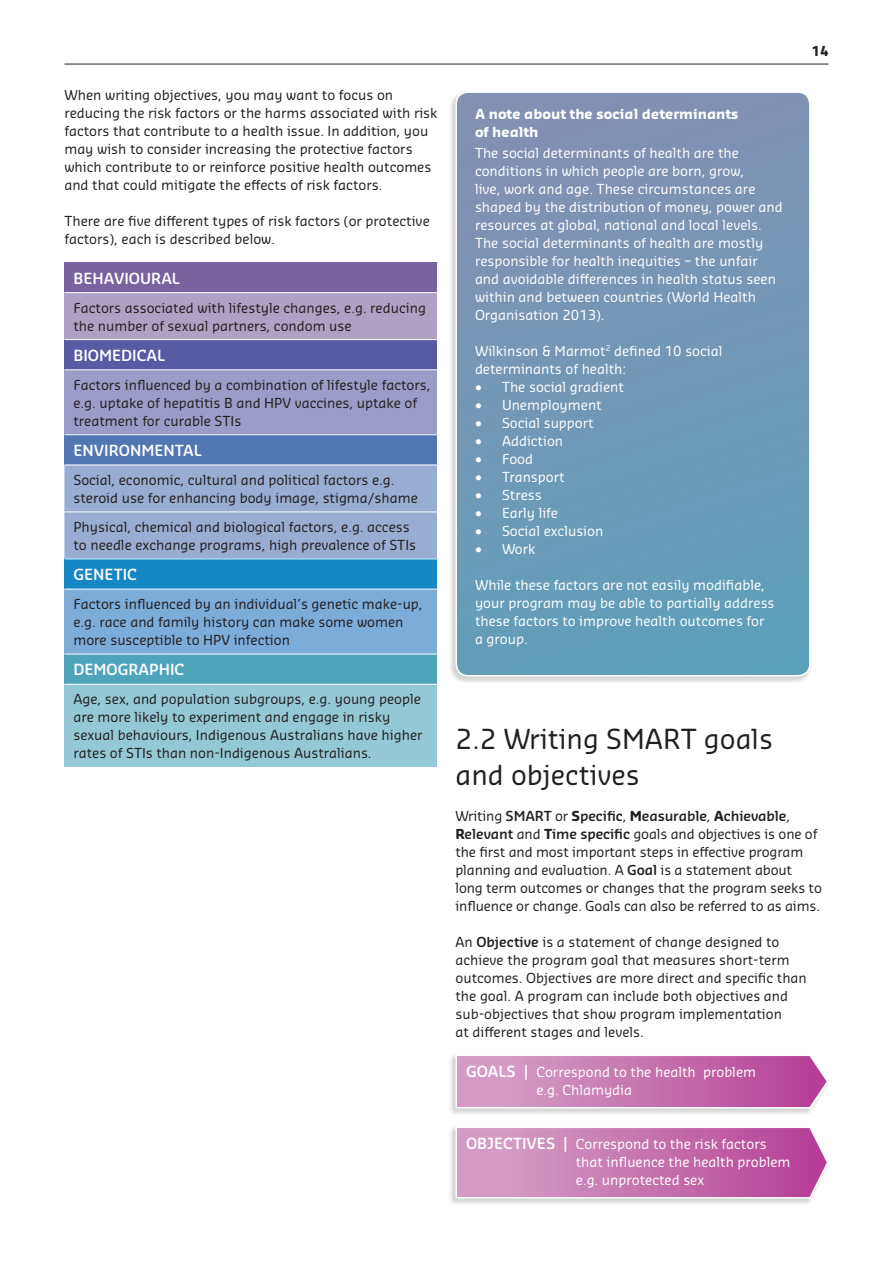
<style>
.page{position:relative;width:893px;height:1263px;background:#fff}
.page>*{position:absolute;margin:0;border:0;box-sizing:border-box;transform-origin:0 0}
.Subhead_1{font:27px/36px "Sansa Soft Pro";color:#231f20}
.Body_copy{font:600 15px "Sansa Soft Pro";color:#fff}
.Body_copy-2{font:13.5px/18px "Sansa Soft Pro";color:#231f20}
.Body_copy-3{font:13.5px/18px "Sansa Soft Pro";color:#fff}
.Body_copy-4{font:700 13.5px/18px "Sansa Soft Pro";color:#fff}
.t1{font:700 13.5px "Sansa Soft Pro";color:#231f20}
.s1{font-weight:600}
.s2{font-weight:700}
.s3{font-weight:600;font-size:15px}
</style>
<div class="page">
<hr style="left:65px;top:64px;width:763px;height:1px;background:#231f20">
<div style="left:448px;top:90px;width:364px;height:594px;background:#231f20;opacity:.2"></div>
<svg style="left:456px;top:92px;width:354px;height:584px;background:#7197b5"></svg>
<div style="left:455px;top:91px;width:355px;height:585px;border:2px solid #fff;border-radius:12px"></div>
<div style="left:64px;top:262px;width:373px;height:31px;background:#79639e"></div>
<div style="left:64px;top:293px;width:373px;height:47px;background:#afa1c5"></div>
<div style="left:64px;top:340px;width:373px;height:30px;background:#595aa4"></div>
<div style="left:64px;top:370px;width:373px;height:65px;background:#9b9cc8"></div>
<div style="left:64px;top:435px;width:373px;height:30px;background:#5176b2"></div>
<div style="left:64px;top:466px;width:373px;height:92px;background:#97add1"></div>
<div style="left:64px;top:559px;width:373px;height:30px;background:#1786c5"></div>
<div style="left:64px;top:589px;width:373px;height:65px;background:#7dacd9"></div>
<div style="left:64px;top:654px;width:373px;height:30px;background:#4fa4bc"></div>
<div style="left:64px;top:684px;width:373px;height:83px;background:#95c8d7"></div>
<hr style="left:64px;top:292px;width:374px;height:1px;background:#fff">
<hr style="left:64px;top:339px;width:374px;height:1px;background:#fff">
<hr style="left:64px;top:369px;width:374px;height:1px;background:#fff">
<hr style="left:64px;top:434px;width:374px;height:1px;background:#fff">
<hr style="left:64px;top:511px;width:374px;height:1px;background:#fff">
<hr style="left:64px;top:589px;width:374px;height:1px;background:#fff">
<hr style="left:64px;top:654px;width:374px;height:1px;background:#fff">
<hr style="left:64px;top:684px;width:374px;height:1px;background:#fff">
<div style="left:448px;top:1125px;width:382px;height:81px;background:#231f20;opacity:.2"></div>
<svg style="left:455px;top:1126px;width:374px;height:73px;background:#ca7fb6"></svg>
<div style="left:448px;top:1053px;width:382px;height:63px;background:#231f20;opacity:.2"></div>
<svg style="left:455px;top:1054px;width:374px;height:55px;background:#cb81b8"></svg>
<p class="Body_copy-2" style="left:64px;top:86px;width:375px">When writing objectives, you may want to focus on reducing the risk factors or the harms associated with risk factors that contribute to a health issue. In addition, you may wish to consider increasing the protective factors which contribute to or reinforce positive health outcomes and that could mitigate the effects of risk factors.</p>
<p class="Body_copy-2" style="left:64px;top:212px;width:367px">There are five different types of risk factors (or protective factors), each is described below.</p>
<p class="Body_copy" style="left:73px;top:268px;width:108px">BEHAVIOURAL</p>
<p class="Body_copy-2" style="left:73px;top:298px;width:354px">Factors associated with lifestyle changes, e.g. reducing the number of sexual partners, condom use</p>
<p class="Body_copy" style="left:73px;top:345px;width:93px">BIOMEDICAL</p>
<p class="Body_copy-2" style="left:73px;top:375px;width:359px">Factors influenced by a combination of lifestyle factors, e.g. uptake of hepatitis B and HPV vaccines, uptake of treatment for curable STIs</p>
<p class="Body_copy" style="left:73px;top:440px;width:130px">ENVIRONMENTAL</p>
<p class="Body_copy-2" style="left:73px;top:470px;width:346px">Social, economic, cultural and political factors e.g. steroid use for enhancing body image, stigma/shame</p>
<p class="Body_copy-2" style="left:73px;top:517px;width:344px">Physical, chemical and biological factors, e.g. access to needle exchange programs, high prevalence of STIs</p>
<p class="Body_copy" style="left:73px;top:565px;width:65px">GENETIC</p>
<p class="Body_copy-2" style="left:73px;top:594px;width:351px">Factors influenced by an individual’s genetic make-up, e.g. race and family history can make some women more susceptible to HPV infection</p>
<p class="Body_copy" style="left:73px;top:660px;width:112px">DEMOGRAPHIC</p>
<p class="Body_copy-2" style="left:73px;top:690px;width:351px">Age, sex, and population subgroups, e.g. young people are more likely to experiment and engage in risky sexual behaviours, Indigenous Australians have higher rates of STIs than non-Indigenous Australians.</p>
<p class="Body_copy-4" style="left:475px;top:104px;width:265px">A note about the social determinants of health</p>
<p class="Body_copy-3" style="left:475px;top:143px;width:309px">The social determinants of health are the conditions in which people are born, grow,<br>live, work and age. These circumstances are shaped by the distribution of money, power and resources at global, national and local levels.<br>The social determinants of health are mostly responsible for health inequities – the unfair and avoidable differences in health status seen within and between countries (World Health Organisation 2013).</p>
<p class="Body_copy-3" style="left:475px;top:341px;width:249px">Wilkinson &amp; Marmot<sup>2</sup> defined 10 social determinants of health:</p>
<p class="Body_copy-3" style="left:475px;top:377px;width:150px">• The social gradient</p>
<p class="Body_copy-3" style="left:475px;top:395px;width:128px">• Unemployment</p>
<p class="Body_copy-3" style="left:475px;top:413px;width:120px">• Social support</p>
<p class="Body_copy-3" style="left:475px;top:431px;width:90px">• Addiction</p>
<p class="Body_copy-3" style="left:475px;top:449px;width:60px">• Food</p>
<p class="Body_copy-3" style="left:475px;top:467px;width:91px">• Transport</p>
<p class="Body_copy-3" style="left:475px;top:485px;width:68px">• Stress</p>
<p class="Body_copy-3" style="left:475px;top:503px;width:85px">• Early life</p>
<p class="Body_copy-3" style="left:475px;top:521px;width:130px">• Social exclusion</p>
<p class="Body_copy-3" style="left:475px;top:539px;width:62px">• Work</p>
<p class="Body_copy-3" style="left:475px;top:575px;width:301px">While these factors are not easily modifiable, your program may be able to partially address these factors to improve health outcomes for a group.</p>
<p class="t1" style="left:812px;top:42px;width:18px">14</p>
<p class="Subhead_1" style="left:455px;top:719px;width:319px">2.2 Writing SMART goals and objectives</p>
<p class="Body_copy-2" style="left:455px;top:806px;width:368px">Writing <span class="s1">SMART</span> or <span class="s2">S</span><span class="s1">pecific</span>, <span class="s2">M</span><span class="s1">easurable</span>, <span class="s2">A</span><span class="s1">chievable</span>, <span class="s2">R</span><span class="s1">elevant</span> and <span class="s2">T</span><span class="s1">ime specific</span> goals and objectives is one of the first and most important steps in effective program planning and evaluation. A <span class="s1">Goal</span> is a statement about long term outcomes or changes that the program seeks to influence or change. Goals can also be referred to as aims.</p>
<p class="Body_copy-2" style="left:455px;top:932px;width:353px">An <span class="s1">Objective</span> is a statement of change designed to achieve the program goal that measures short-term outcomes. Objectives are more direct and specific than the goal. A program can include both objectives and sub-objectives that show program implementation<br>at different stages and levels.</p>
<p class="Body_copy-3" style="left:536px;top:1063px;width:221px;text-indent:-70px"><span class="s3">GOALS |</span> Correspond to the health problem e.g. Chlamydia</p>
<p class="Body_copy-3" style="left:576px;top:1135px;width:216px;text-indent:-110px"><span class="s3">OBJECTIVES |</span> Correspond to the risk factors that influence the health problem e.g. unprotected sex</p>
</div>
